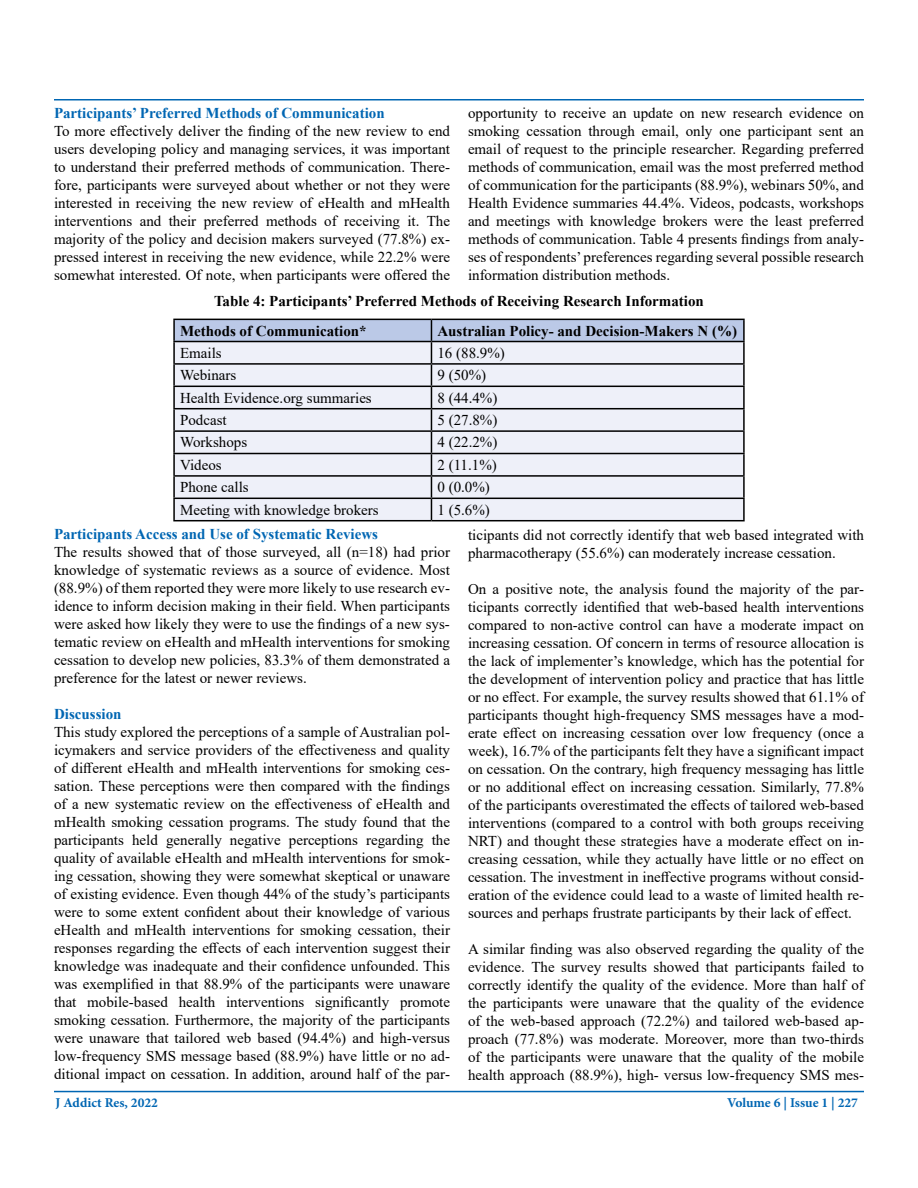
<style>
.page{position:relative;width:918px;height:1188px;background:#fff}
.page>*{position:absolute;margin:0;border:0;box-sizing:border-box;transform-origin:0 0}
.t1{font:15px/18px "Times New Roman";color:#000;text-align:justify}
.t2{font:700 15px/29.2px "Times New Roman";color:#000}
.t3{font:700 15px "Times New Roman";color:#0066b3}
.t4{font:700 13.5px "Minion Pro";color:#0066b3}
</style>
<div class="page">
<hr style="left:54px;top:99px;width:810px;height:1px;background:#0066b3">
<hr style="left:54px;top:1091px;width:810px;height:1px;background:#0066b3">
<hr style="left:173px;top:319px;width:258px;height:1px;background:#000">
<hr style="left:173px;top:320px;width:2px;height:21px;background:#000">
<hr style="left:431px;top:319px;width:314px;height:1px;background:#000">
<hr style="left:743px;top:320px;width:2px;height:21px;background:#000">
<hr style="left:173px;top:341px;width:258px;height:1px;background:#000">
<hr style="left:173px;top:342px;width:2px;height:21px;background:#000">
<hr style="left:431px;top:341px;width:314px;height:1px;background:#000">
<hr style="left:743px;top:342px;width:2px;height:21px;background:#000">
<hr style="left:173px;top:363px;width:258px;height:2px;background:#000">
<hr style="left:173px;top:365px;width:2px;height:21px;background:#000">
<hr style="left:431px;top:363px;width:314px;height:2px;background:#000">
<hr style="left:743px;top:365px;width:2px;height:21px;background:#000">
<hr style="left:173px;top:386px;width:258px;height:1px;background:#000">
<hr style="left:173px;top:387px;width:2px;height:21px;background:#000">
<hr style="left:431px;top:386px;width:314px;height:1px;background:#000">
<hr style="left:743px;top:387px;width:2px;height:21px;background:#000">
<hr style="left:173px;top:408px;width:258px;height:1px;background:#000">
<hr style="left:173px;top:409px;width:2px;height:21px;background:#000">
<hr style="left:431px;top:408px;width:314px;height:1px;background:#000">
<hr style="left:743px;top:409px;width:2px;height:21px;background:#000">
<hr style="left:173px;top:430px;width:258px;height:2px;background:#000">
<hr style="left:173px;top:432px;width:2px;height:21px;background:#000">
<hr style="left:431px;top:430px;width:314px;height:2px;background:#000">
<hr style="left:743px;top:432px;width:2px;height:21px;background:#000">
<hr style="left:173px;top:453px;width:258px;height:1px;background:#000">
<hr style="left:173px;top:454px;width:2px;height:21px;background:#000">
<hr style="left:431px;top:453px;width:314px;height:1px;background:#000">
<hr style="left:743px;top:454px;width:2px;height:21px;background:#000">
<hr style="left:173px;top:475px;width:258px;height:2px;background:#000">
<hr style="left:173px;top:477px;width:2px;height:21px;background:#000">
<hr style="left:431px;top:475px;width:314px;height:2px;background:#000">
<hr style="left:743px;top:477px;width:2px;height:21px;background:#000">
<hr style="left:173px;top:498px;width:258px;height:1px;background:#000">
<hr style="left:173px;top:499px;width:2px;height:21px;background:#000">
<hr style="left:431px;top:498px;width:314px;height:1px;background:#000">
<svg style="left:174px;top:319px;width:570px;height:201px;background:#d7dbe5"></svg>
<hr style="left:743px;top:499px;width:2px;height:21px;background:#000">
<hr style="left:173px;top:520px;width:258px;height:1px;background:#000">
<hr style="left:431px;top:520px;width:314px;height:1px;background:#000">
<p class="t3" style="left:54px;top:102px;width:332px">Participants’ Preferred Methods of Communication</p>
<p class="t1" style="left:54px;top:122px;width:398px">To more effectively deliver the finding of the new review to end users developing policy and managing services, it was important to understand their preferred methods of communication. There&shy;fore, participants were surveyed about whether or not they were interested in receiving the new review of eHealth and mHealth interventions and their preferred methods of receiving it. The majority of the policy and decision makers surveyed (77.8%) ex&shy;pressed interest in receiving the new evidence, while 22.2% were somewhat interested. Of note, when participants were offered the</p>
<p class="t1" style="left:468px;top:104px;width:398px">opportunity to receive an update on new research evidence on smoking cessation through email, only one participant sent an email of request to the principle researcher. Regarding preferred methods of communication, email was the most preferred method of communication for the participants (88.9%), webinars 50%, and Health Evidence summaries 44.4%. Videos, podcasts, workshops and meetings with knowledge brokers were the least preferred methods of communication. Table 4 presents findings from analy&shy;ses of respondents’ preferences regarding several possible research information distribution methods.</p>
<p class="t2" style="left:180px;top:286px;width:525px;text-indent:34px">Table 4: Participants’ Preferred Methods of Receiving Research Information<br>Methods of Communication*</p>
<p class="t2" style="left:437px;top:315px;width:301px">Australian Policy- and Decision-Makers N (%)</p>
<p class="t1" style="left:180px;top:343px;width:43px">Emails</p>
<p class="t1" style="left:437px;top:343px;width:69px">16 (88.9%)</p>
<p class="t1" style="left:180px;top:366px;width:58px">Webinars</p>
<p class="t1" style="left:437px;top:366px;width:50px">9 (50%)</p>
<p class="t1" style="left:180px;top:388px;width:193px">Health Evidence.org summaries</p>
<p class="t1" style="left:437px;top:388px;width:61px">8 (44.4%)</p>
<p class="t1" style="left:180px;top:411px;width:48px">Podcast</p>
<p class="t1" style="left:437px;top:411px;width:61px">5 (27.8%)</p>
<p class="t1" style="left:180px;top:433px;width:69px">Workshops</p>
<p class="t1" style="left:437px;top:433px;width:61px">4 (22.2%)</p>
<p class="t1" style="left:180px;top:455px;width:43px">Videos</p>
<p class="t1" style="left:437px;top:455px;width:61px">2 (11.1%)</p>
<p class="t1" style="left:180px;top:478px;width:70px">Phone calls</p>
<p class="t1" style="left:437px;top:478px;width:54px">0 (0.0%)</p>
<p class="t1" style="left:180px;top:500px;width:200px">Meeting with knowledge brokers</p>
<p class="t1" style="left:437px;top:500px;width:54px">1 (5.6%)</p>
<p class="t3" style="left:54px;top:523px;width:326px">Participants Access and Use of Systematic Reviews</p>
<p class="t1" style="left:54px;top:543px;width:398px">The results showed that of those surveyed, all (n=18) had prior knowledge of systematic reviews as a source of evidence. Most (88.9%) of them reported they were more likely to use research ev&shy;idence to inform decision making in their field. When participants were asked how likely they were to use the findings of a new sys&shy;tematic review on eHealth and mHealth interventions for smoking cessation to develop new policies, 83.3% of them demonstrated a preference for the latest or newer reviews.</p>
<p class="t3" style="left:54px;top:703px;width:69px">Discussion</p>
<p class="t1" style="left:54px;top:723px;width:398px">This study explored the perceptions of a sample of Australian pol&shy;icymakers and service providers of the effectiveness and quality of different eHealth and mHealth interventions for smoking ces&shy;sation. These perceptions were then compared with the findings of a new systematic review on the effectiveness of eHealth and mHealth smoking cessation programs. The study found that the participants held generally negative perceptions regarding the quality of available eHealth and mHealth interventions for smok&shy;ing cessation, showing they were somewhat skeptical or unaware of existing evidence. Even though 44% of the study’s participants were to some extent confident about their knowledge of various eHealth and mHealth interventions for smoking cessation, their responses regarding the effects of each intervention suggest their knowledge was inadequate and their confidence unfounded. This was exemplified in that 88.9% of the participants were unaware that mobile-based health interventions significantly promote smoking cessation. Furthermore, the majority of the participants were unaware that tailored web based (94.4%) and high-versus low-frequency SMS message based (88.9%) have little or no ad&shy;ditional impact on cessation. In addition, around half of the par-</p>
<p class="t1" style="left:468px;top:525px;width:398px">ticipants did not correctly identify that web based integrated with pharmacotherapy (55.6%) can moderately increase cessation.</p>
<p class="t1" style="left:468px;top:579px;width:398px">On a positive note, the analysis found the majority of the par&shy;ticipants correctly identified that web-based health interventions compared to non-active control can have a moderate impact on increasing cessation. Of concern in terms of resource allocation is the lack of implementer’s knowledge, which has the potential for the development of intervention policy and practice that has little or no effect. For example, the survey results showed that 61.1% of participants thought high-frequency SMS messages have a mod&shy;erate effect on increasing cessation over low frequency (once a week), 16.7% of the participants felt they have a significant impact on cessation. On the contrary, high frequency messaging has little or no additional effect on increasing cessation. Similarly, 77.8% of the participants overestimated the effects of tailored web-based interventions (compared to a control with both groups receiving NRT) and thought these strategies have a moderate effect on in&shy;creasing cessation, while they actually have little or no effect on cessation. The investment in ineffective programs without consid&shy;eration of the evidence could lead to a waste of limited health re&shy;sources and perhaps frustrate participants by their lack of effect.</p>
<p class="t1" style="left:468px;top:939px;width:398px">A similar finding was also observed regarding the quality of the evidence. The survey results showed that participants failed to correctly identify the quality of the evidence. More than half of the participants were unaware that the quality of the evidence of the web-based approach (72.2%) and tailored web-based ap&shy;proach (77.8%) was moderate. Moreover, more than two-thirds of the participants were unaware that the quality of the mobile health approach (88.9%), high- versus low-frequency SMS mes-</p>
<p class="t4" style="left:56px;top:1093px;width:104px">J Addict Res, 2022</p>
<p class="t4" style="left:727px;top:1093px;width:133px">Volume 6 | Issue 1 | 227</p>
</div>
